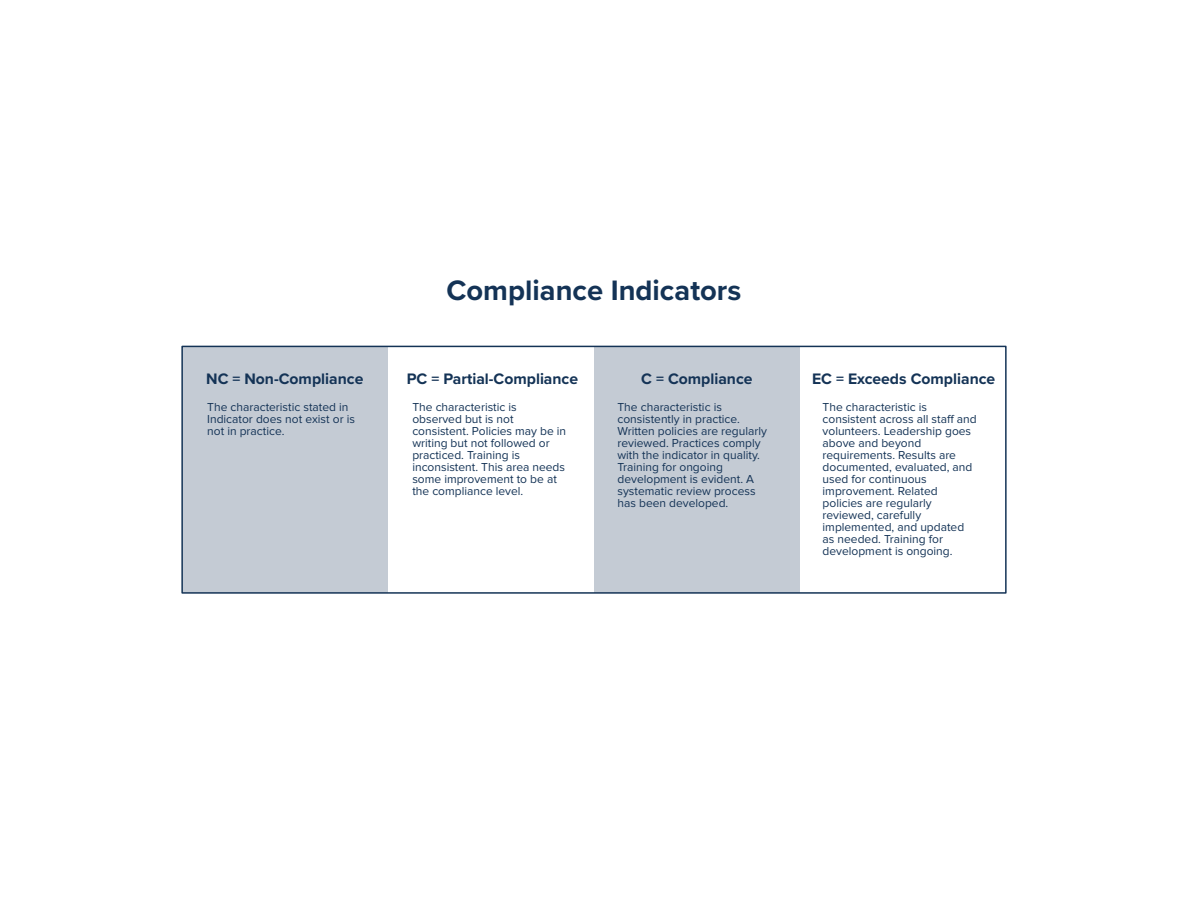
<style>
.page{position:relative;width:1188px;height:918px;background:#fff}
.page>*{position:absolute;margin:0;border:0;box-sizing:border-box;transform-origin:0 0}
.t1{font:700 29.1px "Proxima Nova";color:#143356}
.t2{font:700 15.75px "Proxima Nova";color:#143356}
.t3{font:12px/12px "Proxima Nova";color:#143356}
</style>
<div class="page">
<div style="left:182px;top:346px;width:206px;height:247px;background:#c4cbd4"></div>
<div style="left:594px;top:346px;width:206px;height:247px;background:#c4cbd4"></div>
<div style="left:181px;top:346px;width:826px;height:248px;border:2px solid #143356"></div>
<h1 class="t1" style="left:447px;top:277px;width:296px">Compliance Indicators</h1>
<h2 class="t2" style="left:206px;top:372px;width:159px">NC = Non-Compliance</h2>
<p class="t3" style="left:207px;top:402px;width:149px">The characteristic stated in<br>Indicator does not exist or is not in practice.</p>
<p class="t3" style="left:412px;top:402px;width:155px">The characteristic is observed but is not consistent. Policies may be in writing but not followed or practiced. Training is inconsistent. This area needs some improvement to be at the compliance level.</p>
<p class="t3" style="left:617px;top:402px;width:151px">The characteristic is consistently in practice.<br>Written policies are regularly reviewed. Practices comply with the indicator in quality.<br>Training for ongoing development is evident. A systematic review process has been developed.</p>
<p class="t3" style="left:823px;top:402px;width:156px">The characteristic is consistent across all staff and volunteers. Leadership goes above and beyond requirements. Results are documented, evaluated, and used for continuous improvement. Related policies are regularly reviewed, carefully implemented, and updated as needed. Training for development is ongoing.</p>
<h2 class="t2" style="left:407px;top:372px;width:173px">PC = Partial-Compliance</h2>
<h2 class="t2" style="left:641px;top:372px;width:113px">C = Compliance</h2>
<h2 class="t2" style="left:812px;top:372px;width:185px">EC = Exceeds Compliance</h2>
</div>
